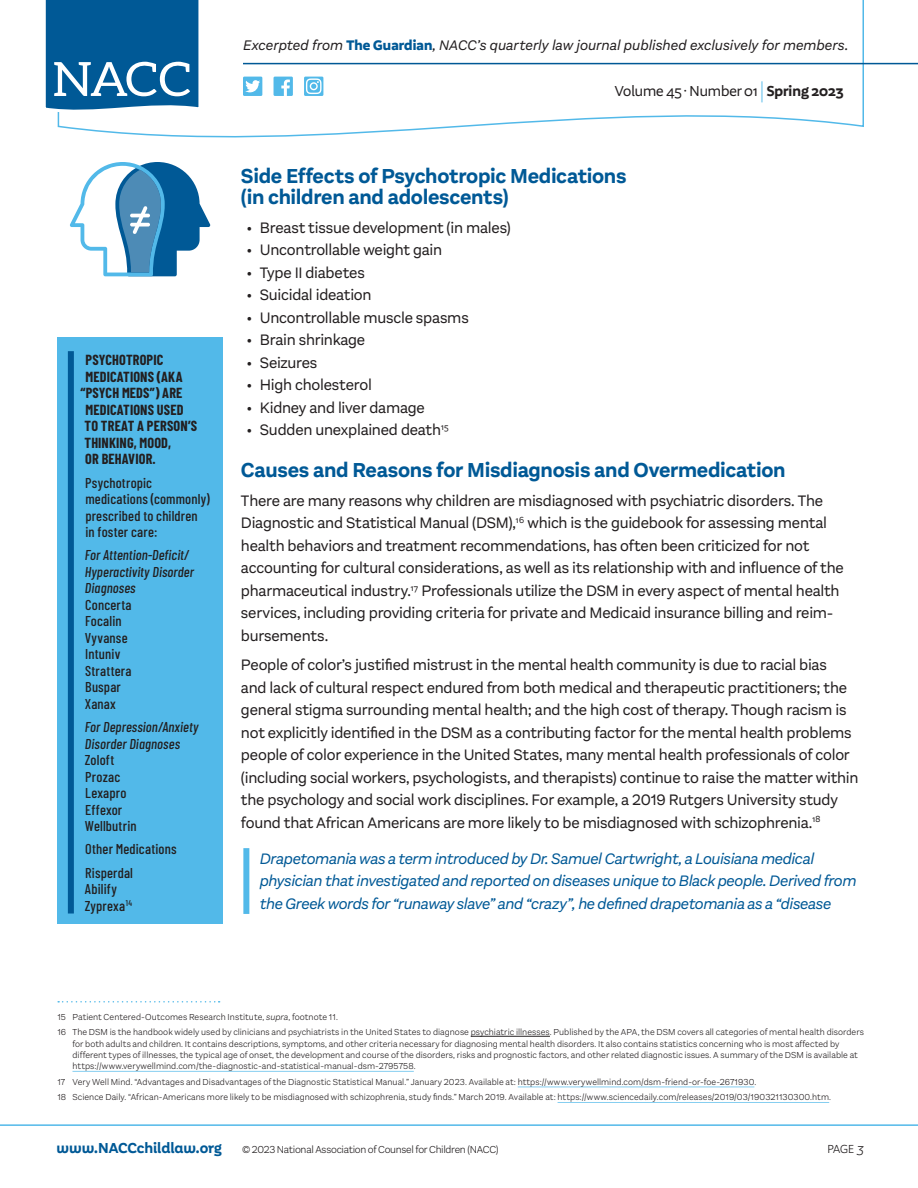
<style>
.page{position:relative;width:918px;height:1188px;background:#fff}
.page>*{position:absolute;margin:0;border:0;box-sizing:border-box;transform-origin:0 0}
.t1{font:700 21px/21px "Aestetico";letter-spacing:-.015em;color:#005996}
.t2{font:15.75px/22.5px "Aestetico";letter-spacing:-.015em;color:#231f20}
.t3{font:italic 15.75px/22.5px "Aestetico";letter-spacing:-.02em;color:#005996}
.t4{font:15px "Aestetico Formal";color:#231f20}
.t5{font:700 15px "Aestetico Informal";letter-spacing:-.01em;color:#005996}
.t6{font:italic 14.4px "Aestetico";color:#231f20}
.t7{font:500 14.25px/16.5px "Barlow Condensed";letter-spacing:.01em;color:#231f20}
.t8{font:700 14.25px "Barlow Condensed";letter-spacing:.01em;color:#231f20}
.t9{font:italic 500 14.25px/16.5px "Barlow Condensed";letter-spacing:.005em;color:#231f20}
.t10{font:12.15px "Aestetico Formal Light SC850";color:#231f20}
.t11{font:300 10.5px "Aestetico";letter-spacing:-.025em;color:#231f20}
.t12{font:300 9px/15.6px "Aestetico";letter-spacing:.005em;color:#231f20}
.s1{font-family:"Aestetico Formal";font-weight:800;font-style:normal;color:#005996}
.s2{font-family:"Aestetico Formal Light SC850";font-size:24.15px;color:#52b9e9}
.s3{font-weight:700}
.s4{font-style:italic}
.s5{font-family:"Aestetico Formal";font-weight:300;font-style:italic;font-size:13.5px}
</style>
<div class="page">
<svg style="left:57px;top:0;width:808px;height:138px"></svg>
<svg style="left:45px;top:0;width:158px;height:117px"></svg>
<hr style="left:243px;top:63px;width:675px;height:1px;background:#005996">
<div style="left:243px;top:77px;width:19px;height:19px;background:#52b9e9"></div>
<svg style="left:245px;top:80px;width:15px;height:12px"></svg>
<div style="left:274px;top:77px;width:19px;height:19px;background:#52b9e9"></div>
<svg style="left:281px;top:80px;width:9px;height:16px"></svg>
<div style="left:304px;top:77px;width:19px;height:19px;background:#52b9e9"></div>
<svg style="left:306px;top:78px;width:16px;height:16px"></svg>
<div style="left:243px;top:848px;width:6px;height:66px;background:#52b9e9"></div>
<svg style="left:58px;top:1001px;width:162px;height:2px"></svg>
<hr style="left:471px;top:1036px;width:79px;height:1px;background:#231f20">
<hr style="left:72px;top:1071px;width:342px;height:1px;background:#86cef0">
<hr style="left:518px;top:1087px;width:236px;height:1px;background:#86cef0">
<hr style="left:558px;top:1102px;width:271px;height:1px;background:#86cef0">
<svg style="left:70px;top:162px;width:140px;height:114px"></svg>
<div style="left:57px;top:338px;width:166px;height:586px;background:#52b9e9"></div>
<div style="left:68px;top:351px;width:6px;height:563px;background:#005996"></div>
<hr style="left:0;top:1124px;width:918px;height:2px;background:#52b9e9">
<p class="t8" style="left:86px;top:350px;width:79px">PSYCHOTROPIC</p>
<p class="t8" style="left:86px;top:367px;width:99px">MEDICATIONS (AKA</p>
<p class="t8" style="left:80px;top:383px;width:104px">“PSYCH MEDS”) ARE</p>
<p class="t8" style="left:86px;top:400px;width:99px">MEDICATIONS USED</p>
<p class="t8" style="left:85px;top:416px;width:114px">TO TREAT A PERSON’S</p>
<p class="t8" style="left:85px;top:433px;width:88px">THINKING, MOOD,</p>
<p class="t8" style="left:85px;top:449px;width:72px">OR BEHAVIOR.</p>
<p class="t7" style="left:85px;top:473px;width:126px">Psychotropic medications (commonly) prescribed to children in foster care:</p>
<p class="t9" style="left:85px;top:546px;width:111px">For Attention-Deficit/<br>Hyperactivity Disorder<br>Diagnoses</p>
<p class="t7" style="left:85px;top:596px;width:48px">Concerta<br>Focalin<br>Vyvanse<br>Intuniv<br>Strattera<br>Buspar<br>Xanax</p>
<p class="t9" style="left:85px;top:718px;width:115px">For Depression/Anxiety<br>Disorder Diagnoses</p>
<p class="t7" style="left:85px;top:751px;width:53px">Zoloft<br>Prozac<br>Lexapro<br>Effexor<br>Wellbutrin</p>
<p class="t7" style="left:85px;top:837px;width:93px;line-height:23.2px">Other Medications<br>Risperdal</p>
<p class="t7" style="left:85px;top:880px;width:49px">Abilify<br>Zyprexa<sup>14</sup></p>
<p class="t6" style="left:243px;top:37px;width:607px">Excerpted from <span class="s1">The Guardian</span>, NACC’s quarterly law journal published exclusively for members.</p>
<p class="t4" style="left:615px;top:82px;width:230px">Volume 45 · Number 01 <span class="s2">|</span> <span class="s3">Spring 2023</span></p>
<h1 class="t1" style="left:241px;top:165px;width:387px">Side Effects of Psychotropic Medications (in children and adolescents)</h1>
<p class="t2" style="left:246px;top:216px;width:266px">• Breast tissue development (in males)</p>
<p class="t2" style="left:246px;top:239px;width:197px">• Uncontrollable weight gain</p>
<p class="t2" style="left:246px;top:261px;width:120px">• Type II diabetes</p>
<p class="t2" style="left:246px;top:284px;width:127px">• Suicidal ideation</p>
<p class="t2" style="left:246px;top:306px;width:224px">• Uncontrollable muscle spasms</p>
<p class="t2" style="left:246px;top:329px;width:120px">• Brain shrinkage</p>
<p class="t2" style="left:246px;top:351px;width:73px">• Seizures</p>
<p class="t2" style="left:246px;top:374px;width:127px">• High cholesterol</p>
<p class="t2" style="left:246px;top:396px;width:180px">• Kidney and liver damage</p>
<p class="t2" style="left:246px;top:419px;width:204px">• Sudden unexplained death<sup>15</sup></p>
<h1 class="t1" style="left:241px;top:459px;width:546px">Causes and Reasons for Misdiagnosis and Overmedication</h1>
<p class="t2" style="left:241px;top:489px;width:604px">There are many reasons why children are misdiagnosed with psychiatric disorders. The Diagnostic and Statistical Manual (DSM),<sup>16</sup> which is the guidebook for assessing mental health behaviors and treatment recommendations, has often been criticized for not accounting for cultural considerations, as well as its relationship with and influence of the pharmaceutical industry.<sup>17</sup> Professionals utilize the DSM in every aspect of mental health services, including providing criteria for private and Medicaid insurance billing and reim&shy;bursements.</p>
<p class="t2" style="left:241px;top:654px;width:619px">People of color’s justified mistrust in the mental health community is due to racial bias<br>and lack of cultural respect endured from both medical and therapeutic practitioners; the general stigma surrounding mental health; and the high cost of therapy. Though racism is not explicitly identified in the DSM as a contributing factor for the mental health problems people of color experience in the United States, many mental health professionals of color (including social workers, psychologists, and therapists) continue to raise the matter within the psychology and social work disciplines. For example, a 2019 Rutgers University study found that African Americans are more likely to be misdiagnosed with schizophrenia.<sup>18</sup></p>
<p class="t3" style="left:260px;top:847px;width:598px">Drapetomania was a term introduced by Dr. Samuel Cartwright, a Louisiana medical physician that investigated and reported on diseases unique to Black people. Derived from the Greek words for “runaway slave” and “crazy”, he defined drapetomania as a “disease</p>
<p class="t12" style="left:57px;top:1009px;width:808px">15 Patient Centered-Outcomes Research Institute, <span class="s4">supra</span>, footnote 11.<br>16 The DSM is the handbook widely used by clinicians and psychiatrists in the United States to diagnose psychiatric illnesses. Published by the APA, the DSM covers all categories of mental health disorders</p>
<p class="t12" style="left:72px;top:1038px;width:787px;line-height:11.2px">for both adults and children. It contains descriptions, symptoms, and other criteria necessary for diagnosing mental health disorders. It also contains statistics concerning who is most affected by different types of illnesses, the typical age of onset, the development and course of the disorders, risks and prognostic factors, and other related diagnostic issues. A summary of the DSM is available at https://www.verywellmind.com/the-diagnostic-and-statistical-manual-dsm-2795758.</p>
<p class="t12" style="left:57px;top:1074px;width:775px">17 Very Well Mind. “Advantages and Disadvantages of the Diagnostic Statistical Manual.” January 2023. Available at: https://www.verywellmind.com/dsm-friend-or-foe-2671930.<br>18 Science Daily. “African-Americans more likely to be misdiagnosed with schizophrenia, study finds.” March 2019. Available at: https://www.sciencedaily.com/releases/2019/03/190321130300.htm.</p>
<p class="t5" style="left:57px;top:1139px;width:167px">www.NACCchildlaw.org</p>
<p class="t11" style="left:242px;top:1143px;width:258px">© 2023 National Association of Counsel for Children (NACC)</p>
<p class="t10" style="left:827px;top:1142px;width:38px">page <span class="s5">3</span></p>
</div>
